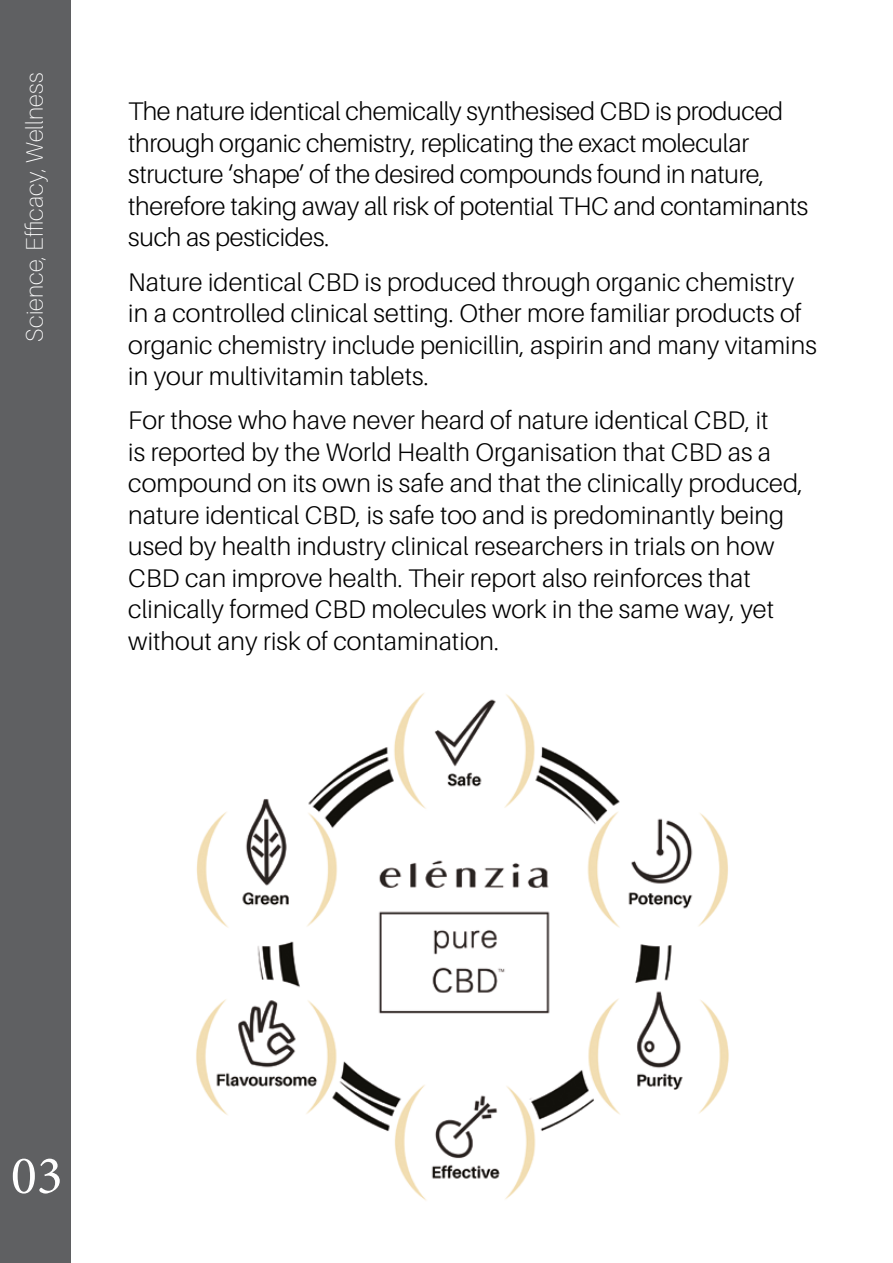
<style>
.page{position:relative;width:893px;height:1263px;background:#fff}
.page>*{position:absolute;margin:0;border:0;box-sizing:border-box;transform-origin:0 0}
.t1{font:54px "Minion Pro";color:#fff}
.t2{font:300 25.5px/31.5px "Aileron";letter-spacing:.005em;color:#000}
.t3{font:100 24px "Aileron";letter-spacing:.005em;color:#fff}
</style>
<div class="page">
<img style="left:196px;top:693px;width:533px;height:508px">
<div style="left:0;top:0;width:70px;height:1263px;background:#5f6062"></div>
<p class="t3" style="left:21px;top:342px;width:270px;rotate:-90deg">Science, Efficacy, Wellness</p>
<p class="t2" style="left:128px;top:96px;width:681px">The nature identical chemically synthesised CBD is produced through organic chemistry, replicating the exact molecular structure ‘shape’ of the desired compounds found in nature, therefore taking away all risk of potential THC and contaminants such as pesticides.</p>
<p class="t2" style="left:128px;top:266px;width:690px">Nature identical CBD is produced through organic chemistry in a controlled clinical setting. Other more familiar products of organic chemistry include penicillin, aspirin and many vitamins in your multivitamin tablets.</p>
<p class="t2" style="left:128px;top:405px;width:676px">For those who have never heard of nature identical CBD, it<br>is reported by the World Health Organisation that CBD as a compound on its own is safe and that the clinically produced, nature identical CBD, is safe too and is predominantly being used by health industry clinical researchers in trials on how CBD can improve health. Their report also reinforces that clinically formed CBD molecules work in the same way, yet without any risk of contamination.</p>
<h1 class="t1" style="left:11px;top:1139px;width:53px">03</h1>
</div>
